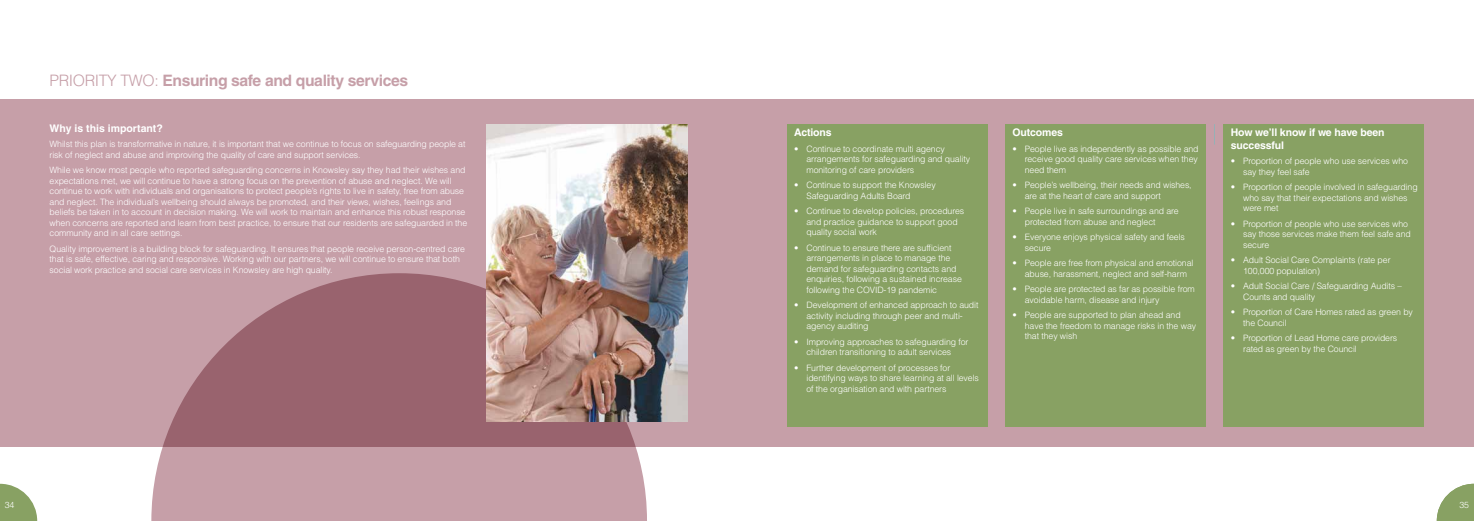
<style>
.page{position:relative;width:1474px;height:521px;background:#fff}
.page>*{position:absolute;margin:0;border:0;box-sizing:border-box;transform-origin:0 0}
.t1{font:700 15.75px "Helvetica LT Std";letter-spacing:-.025em;color:#c69fa8}
.t2{font:700 10.5px/12.6px "Helvetica LT Std";letter-spacing:-.01em;color:#fff}
.t3{font:300 8.75px/10.5px "Helvetica LT Std";letter-spacing:-.01em;color:#fff}
.s1{font-weight:300}
</style>
<div class="page">
<div style="left:0;top:99px;width:737px;height:347px;background:#c69fa8"></div>
<svg style="left:151px;top:273px;width:496px;height:248px;background:#b0828c"></svg>
<svg style="left:0;top:484px;width:37px;height:37px"></svg>
<div style="left:737px;top:99px;width:736px;height:347px;background:#c69fa8"></div>
<svg style="left:1436px;top:484px;width:37px;height:37px"></svg>
<svg style="left:1214px;top:124px;width:1px;height:21px"></svg>
<div style="left:786px;top:124px;width:201px;height:303px;background:#88a163"></div>
<div style="left:1005px;top:124px;width:200px;height:303px;background:#88a163"></div>
<div style="left:1223px;top:124px;width:201px;height:303px;background:#88a163"></div>
<img style="left:486px;top:124px;width:201px;height:298px">
<h1 class="t1" style="left:50px;top:71px;width:360px"><span class="s1">PRIORITY TWO:</span> Ensuring safe and quality services</h1>
<p class="t2" style="left:50px;top:121px;width:115px">Why is this important?</p>
<p class="t3" style="left:50px;top:139px;width:417px">Whilst this plan is transformative in nature, it is important that we continue to focus on safeguarding people at risk of neglect and abuse and improving the quality of care and support services.</p>
<p class="t3" style="left:50px;top:165px;width:419px">While we know most people who reported safeguarding concerns in Knowsley say they had their wishes and expectations met, we will continue to have a strong focus on the prevention of abuse and neglect. We will continue to work with individuals and organisations to protect people’s rights to live in safety, free from abuse and neglect. The individual’s wellbeing should always be promoted, and their views, wishes, feelings and beliefs be taken in to account in decision making. We will work to maintain and enhance this robust response when concerns are reported and learn from best practice, to ensure that our residents are safeguarded in the community and in all care settings.</p>
<p class="t3" style="left:50px;top:243px;width:417px">Quality improvement is a building block for safeguarding. It ensures that people receive person-centred care that is safe, effective, caring and responsive. Working with our partners, we will continue to ensure that both social work practice and social care services in Knowsley are high quality.</p>
<p class="t2" style="left:794px;top:126px;width:39px">Actions</p>
<p class="t3" style="left:806px;top:143px;width:165px;text-indent:-12px">• Continue to coordinate multi agency arrangements for safeguarding and quality monitoring of care providers</p>
<p class="t3" style="left:806px;top:180px;width:131px;text-indent:-12px">• Continue to support the Knowsley<br>Safeguarding Adults Board</p>
<p class="t3" style="left:806px;top:206px;width:159px;text-indent:-12px">• Continue to develop policies, procedures and practice guidance to support good quality social work</p>
<p class="t3" style="left:806px;top:242px;width:157px;text-indent:-12px">• Continue to ensure there are sufficient arrangements in place to manage the demand for safeguarding contacts and enquiries, following a sustained increase following the COVID-19 pandemic</p>
<p class="t3" style="left:806px;top:300px;width:173px;text-indent:-12px">• Development of enhanced approach to audit activity including through peer and multi&shy;agency auditing</p>
<p class="t3" style="left:794px;top:336px;width:176px;text-align:center">• Improving approaches to safeguarding for children transitioning to adult services</p>
<p class="t3" style="left:806px;top:362px;width:174px;text-indent:-12px">• Further development of processes for identifying ways to share learning at all levels of the organisation and with partners</p>
<p class="t2" style="left:1012px;top:126px;width:52px">Outcomes</p>
<p class="t3" style="left:1024px;top:143px;width:175px;text-align:justify;text-indent:-12px">• People live as independently as possible and receive good quality care services when they need them</p>
<p class="t3" style="left:1024px;top:180px;width:168px;text-indent:-12px">• People’s wellbeing, their needs and wishes, are at the heart of care and support</p>
<p class="t3" style="left:1024px;top:206px;width:155px;text-indent:-12px">• People live in safe surroundings and are protected from abuse and neglect</p>
<p class="t3" style="left:1024px;top:232px;width:162px;text-indent:-12px">• Everyone enjoys physical safety and feels secure</p>
<p class="t3" style="left:1024px;top:258px;width:170px;text-indent:-12px">• People are free from physical and emotional abuse, harassment, neglect and self-harm</p>
<p class="t3" style="left:1024px;top:284px;width:171px;text-indent:-12px">• People are protected as far as possible from avoidable harm, disease and injury</p>
<p class="t3" style="left:1024px;top:310px;width:173px;text-indent:-12px">• People are supported to plan ahead and have the freedom to manage risks in the way that they wish</p>
<p class="t2" style="left:1230px;top:126px;width:155px">How we’ll know if we have been successful</p>
<p class="t3" style="left:1243px;top:156px;width:166px;text-indent:-12px">• Proportion of people who use services who say they feel safe</p>
<p class="t3" style="left:1243px;top:182px;width:176px;text-indent:-12px">• Proportion of people involved in safeguarding who say that their expectations and wishes were met</p>
<p class="t3" style="left:1243px;top:218px;width:169px;text-indent:-12px">• Proportion of people who use services who say those services make them feel safe and secure</p>
<p class="t3" style="left:1243px;top:255px;width:149px;text-indent:-12px">• Adult Social Care Complaints (rate per<br>100,000 population)</p>
<p class="t3" style="left:1243px;top:281px;width:160px;text-indent:-12px">• Adult Social Care / Safeguarding Audits –<br>Counts and quality</p>
<p class="t3" style="left:1243px;top:307px;width:171px;text-indent:-12px">• Proportion of Care Homes rated as green by the Council</p>
<p class="t3" style="left:1243px;top:333px;width:155px;text-indent:-12px">• Proportion of Lead Home care providers rated as green by the Council</p>
<p class="t3" style="left:5px;top:499px;width:11px">34</p>
<p class="t3" style="left:1459px;top:499px;width:11px">35</p>
</div>
